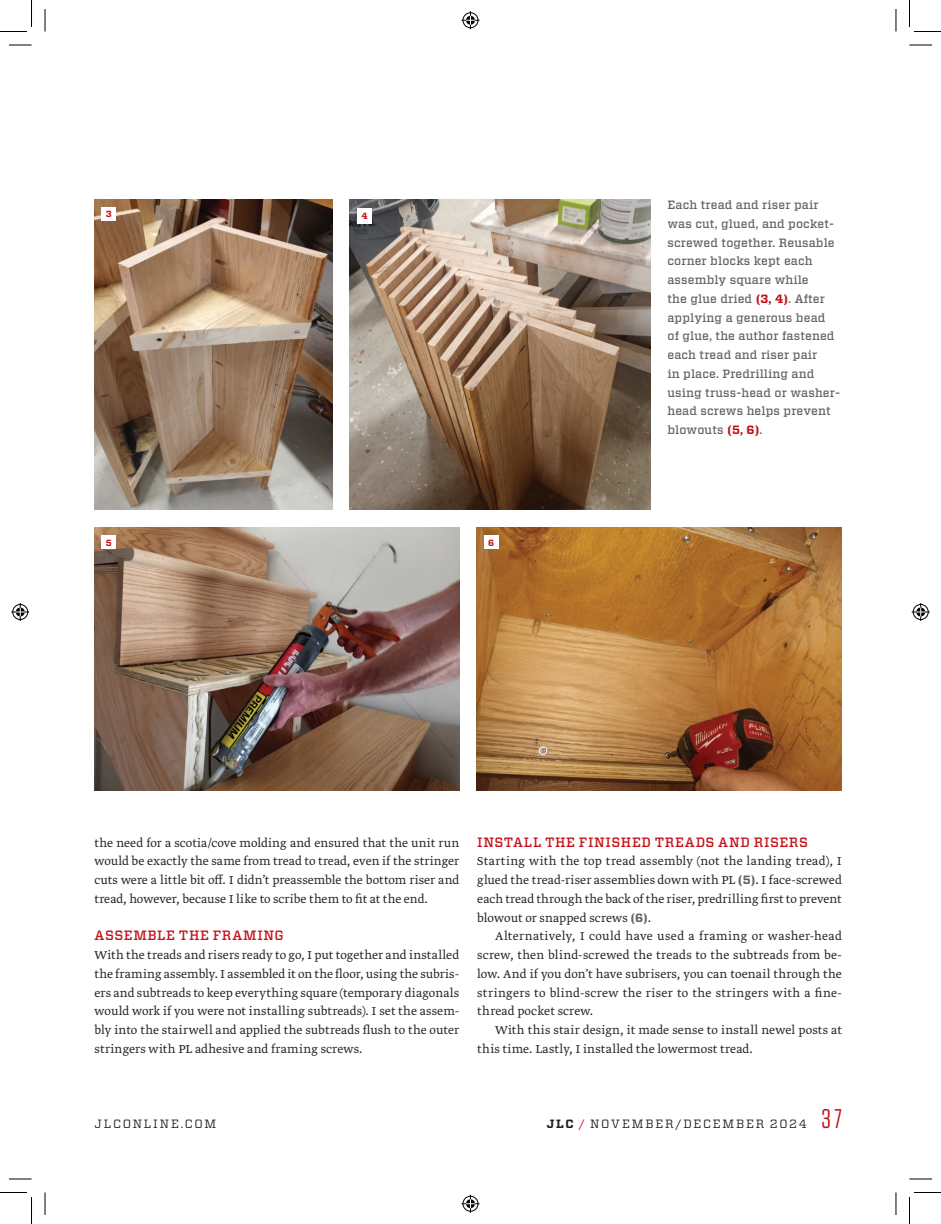
<style>
.page{position:relative;width:941px;height:1224px;background:#fff}
.page>*{position:absolute;margin:0;border:0;box-sizing:border-box;transform-origin:0 0}
.t1{font:27px "Tungsten";color:#c4121a}
.t2{font:300 13.5px/18.8px "Greta Text Std";letter-spacing:.01em;color:#231f20;text-align:justify}
.t3{font:500 13.5px "Vitesse";letter-spacing:.05em;color:#c4121a}
.t4{font:500 12px/18.8px "Vitesse";letter-spacing:.01em;color:#636366}
.t5{font:12px "Vitesse";letter-spacing:.145em;color:#231f20}
.t6{font:700 9px "Vitesse";color:#c4121a}
.s1{font-weight:700;color:#c4121a}
.s2{font-family:"Vitesse";font-weight:700;font-size:12px;color:#636366}
.s3{font-weight:700}
.s4{color:#c4121a}
</style>
<div class="page">
<img style="left:94px;top:528px;width:366px;height:262px">
<div style="left:102px;top:535px;width:14px;height:14px;background:#fff"></div>
<img style="left:94px;top:199px;width:239px;height:310px">
<img style="left:349px;top:199px;width:302px;height:310px">
<div style="left:102px;top:207px;width:14px;height:14px;background:#fff"></div>
<div style="left:357px;top:208px;width:15px;height:16px;background:#fff"></div>
<img style="left:476px;top:528px;width:366px;height:262px">
<div style="left:484px;top:535px;width:14px;height:14px;background:#fff"></div>
<svg style="left:9px;top:45px;width:23px;height:1px"></svg>
<svg style="left:909px;top:45px;width:23px;height:1px"></svg>
<svg style="left:9px;top:1179px;width:23px;height:1px"></svg>
<svg style="left:909px;top:1179px;width:23px;height:1px"></svg>
<svg style="left:45px;top:9px;width:1px;height:23px"></svg>
<svg style="left:45px;top:1192px;width:1px;height:23px"></svg>
<svg style="left:895px;top:9px;width:1px;height:23px"></svg>
<svg style="left:895px;top:1192px;width:1px;height:23px"></svg>
<svg style="left:0;top:0;width:32px;height:32px"></svg>
<svg style="left:0;top:1192px;width:32px;height:32px"></svg>
<svg style="left:909px;top:0;width:31px;height:32px"></svg>
<svg style="left:909px;top:1192px;width:31px;height:32px"></svg>
<svg style="left:461px;top:11px;width:18px;height:18px"></svg>
<svg style="left:461px;top:1195px;width:18px;height:18px"></svg>
<svg style="left:11px;top:603px;width:18px;height:18px"></svg>
<svg style="left:911px;top:603px;width:18px;height:18px"></svg>
<p class="t6" style="left:106px;top:208px;width:7px">3</p>
<p class="t6" style="left:361px;top:210px;width:8px">4</p>
<p class="t6" style="left:106px;top:537px;width:7px">5</p>
<p class="t6" style="left:488px;top:537px;width:8px">6</p>
<p class="t4" style="left:667px;top:196px;width:174px">Each tread and riser pair was cut, glued, and pocket&shy;screwed together. Reusable corner blocks kept each assembly square while<br>the glue dried <span class="s1">(3, 4)</span>. After applying a generous bead<br>of glue, the author fastened each tread and riser pair<br>in place. Predrilling and using truss-head or washer&shy;head screws helps prevent blowouts <span class="s1">(5, 6)</span>.</p>
<p class="t2" style="left:95px;top:834px;width:366px">the need for a scotia/cove molding and ensured that the unit run would be exactly the same from tread to tread, even if the stringer cuts were a little bit off. I didn’t preassemble the bottom riser and tread, however, because I like to scribe them to fit at the end.</p>
<p class="t3" style="left:95px;top:927px;width:191px">ASSEMBLE THE FRAMING</p>
<p class="t2" style="left:95px;top:947px;width:366px">With the treads and risers ready to go, I put together and installed the framing assembly. I assembled it on the floor, using the subris&shy;ers and subtreads to keep everything square (temporary diagonals would work if you were not installing subtreads). I set the assem&shy;bly into the stairwell and applied the subtreads flush to the outer stringers with PL adhesive and framing screws.</p>
<p class="t3" style="left:477px;top:833px;width:332px">INSTALL THE FINISHED TREADS AND RISERS</p>
<p class="t2" style="left:477px;top:853px;width:366px">Starting with the top tread assembly (not the landing tread), I glued the tread-riser assemblies down with PL <span class="s2">(5)</span>. I face-screwed each tread through the back of the riser, predrilling first to prevent blowout or snapped screws <span class="s2">(6)</span>.</p>
<p class="t2" style="left:477px;top:928px;width:366px;text-indent:18px">Alternatively, I could have used a framing or washer-head screw, then blind-screwed the treads to the subtreads from be&shy;low. And if you don’t have subrisers, you can toenail through the stringers to blind-screw the riser to the stringers with a fine&shy;thread pocket screw.</p>
<p class="t2" style="left:477px;top:1022px;width:366px;text-indent:18px">With this stair design, it made sense to install newel posts at this time. Lastly, I installed the lowermost tread.</p>
<p class="t5" style="left:95px;top:1116px;width:123px">JLCONLINE.COM</p>
<p class="t5" style="left:546px;top:1116px;width:261px"><span class="s3">JLC</span> <span class="s4">/</span> NOVEMBER/DECEMBER 2024</p>
<h1 class="t1" style="left:821px;top:1105px;width:22px">37</h1>
</div>
